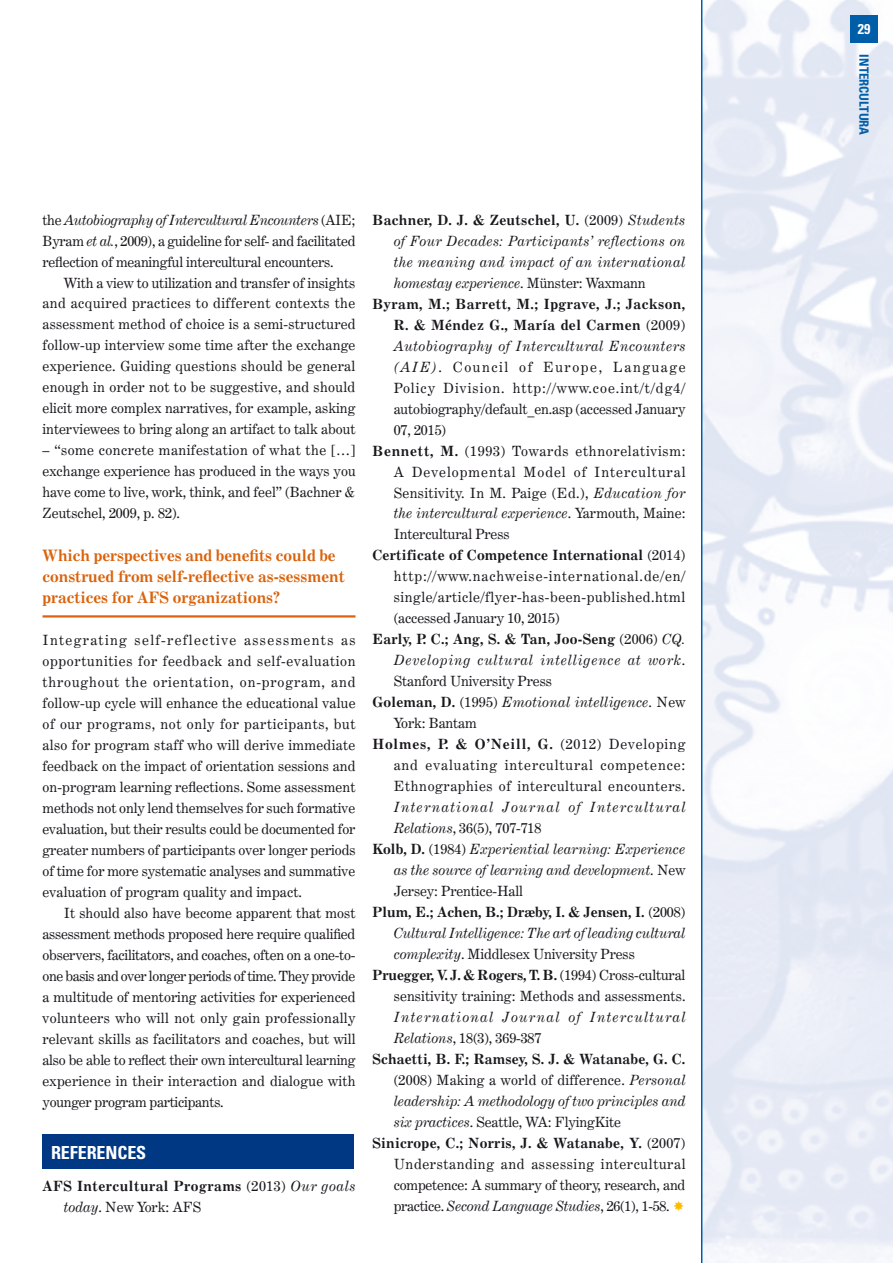
<style>
.page{position:relative;width:893px;height:1263px;background:#fff}
.page>*{position:absolute;margin:0;border:0;box-sizing:border-box;transform-origin:0 0}
.t1{font:700 condensed 18px "Univers";color:#fff}
.t2{font:700 15.75px/21px "Century Expanded BT";color:#da630c}
.t3{font:700 condensed 14.25px "Univers";color:#fff}
.t4{font:14.1px/21px "Century Expanded BT";letter-spacing:.01em;color:#1a171c;text-align:justify}
.t5{font:700 14.1px/21px "Century Expanded BT";letter-spacing:.02em;color:#1a171c}
.t6{font:italic 14.1px "Century Expanded BT";letter-spacing:.02em;color:#1a171c}
.t7{font:italic 14.1px "Century Expanded BT";letter-spacing:-.005em;color:#1a171c}
.t8{font:14.1px "Century Expanded BT";letter-spacing:.065em;color:#1a171c}
.t9{font:14.1px "Century Expanded BT";letter-spacing:.045em;color:#1a171c}
.t10{font:14.1px "Century Expanded BT";letter-spacing:.07em;color:#1a171c}
.t11{font:italic 14.1px "Century Expanded BT";letter-spacing:.085em;color:#1a171c}
.t12{font:700 14.1px "Century Expanded BT";letter-spacing:-.005em;color:#1a171c}
.t13{font:14.1px "Century Expanded BT";letter-spacing:.04em;color:#1a171c}
.t14{font:14.1px "Century Expanded BT";letter-spacing:-.02em;color:#1a171c}
.t15{font:700 14.1px "Century Expanded BT";color:#1a171c}
.t16{font:14.1px "Century Expanded BT";letter-spacing:-.01em;color:#1a171c}
.t17{font:14.1px "Century Expanded BT";letter-spacing:.05em;color:#1a171c}
.t18{font:italic 14.1px "Century Expanded BT";letter-spacing:.055em;color:#1a171c}
.t19{font:700 14.1px "Century Expanded BT";letter-spacing:.06em;color:#1a171c}
.t20{font:14.1px "Century Expanded BT";letter-spacing:.115em;color:#1a171c}
.t21{font:700 condensed 12.75px "Univers";color:#005ea9}
.s1{font-style:italic}
.s2{font-weight:400}
.s3{font-weight:400;font-style:italic}
.s4{font-style:normal}
.s5{font-weight:700}
.s6{font-weight:700;font-style:normal}
</style>
<div class="page">
<img style="left:702px;top:0;width:191px;height:1263px">
<hr style="left:701px;top:0;width:1px;height:1263px;background:#005ea9">
<div style="left:850px;top:15px;width:28px;height:28px;background:#005ea9"></div>
<hr style="left:43px;top:615px;width:312px;height:2px;background:#da630c">
<div style="left:43px;top:1134px;width:311px;height:35px;background:#003883"></div>
<p class="t4" style="left:43px;top:209px;width:315px">the <span class="s1">Autobiography of Intercultural Encounters</span> (AIE; Byram <span class="s1">et al.</span>, 2009), a guideline for self- and facilitated reflection of meaningful intercultural encounters.</p>
<p class="t4" style="left:43px;top:272px;width:315px;text-indent:21px">With a view to utilization and transfer of insights and acquired practices to different contexts the assessment method of choice is a semi-structured follow-up interview some time after the exchange experience. Guiding questions should be general enough in order not to be suggestive, and should elicit more complex narratives, for example, asking interviewees to bring along an artifact to talk about</p>
<p class="t4" style="left:43px;top:440px;width:315px">– “some concrete manifestation of what the […] exchange experience has produced in the ways you have come to live, work, think, and feel” (Bachner &amp; Zeutschel, 2009, p. 82).</p>
<p class="t2" style="left:43px;top:544px;width:304px">Which perspectives and benefits could be construed from self-reflective as-sessment practices for AFS organizations?</p>
<p class="t4" style="left:43px;top:629px;width:315px">Integrating self-reflective assessments as opportunities for feedback and self-evaluation throughout the orientation, on-program, and follow-up cycle will enhance the educational value of our programs, not only for participants, but also for program staff who will derive immediate feedback on the impact of orientation sessions and on-program learning reflections. Some assessment methods not only lend themselves for such formative evaluation, but their results could be documented for greater numbers of participants over longer periods of time for more systematic analyses and summative evaluation of program quality and impact.</p>
<p class="t4" style="left:43px;top:902px;width:315px;text-indent:21px">It should also have become apparent that most assessment methods proposed here require qualified observers, facilitators, and coaches, often on a one-to&shy;one basis and over longer periods of time. They provide a multitude of mentoring activities for experienced volunteers who will not only gain professionally relevant skills as facilitators and coaches, but will also be able to reflect their own intercultural learning experience in their interaction and dialogue with younger program participants.</p>
<p class="t1" style="left:51px;top:1141px;width:20px">REFERE</p>
<p class="t1" style="left:105px;top:1141px;width:32px">NCES</p>
<p class="t5" style="left:64px;top:1175px;width:293px;text-indent:-21px">AFS Intercultural Programs <span class="s2">(2013)</span> <span class="s3">Our goals today</span><span class="s2">. New York: AFS</span></p>
<p class="t5" style="left:372px;top:209px;width:314px">Bachner, D. J. &amp; Zeutschel, U. <span class="s2">(2009)</span> <span class="s3">Students</span></p>
<p class="t6" style="left:394px;top:232px;width:293px">of Four Decades: Participants’ reflections on</p>
<p class="t6" style="left:394px;top:253px;width:293px">the meaning and impact of an international</p>
<p class="t7" style="left:394px;top:274px;width:253px">homestay experience<span class="s4">. Münster: Waxmann</span></p>
<p class="t5" style="left:372px;top:293px;width:314px">Byram, M.; Barrett, M.; Ipgrave, J.; Jackson,</p>
<p class="t5" style="left:394px;top:314px;width:293px">R. &amp; Méndez G., María del Carmen <span class="s2">(2009)</span></p>
<p class="t6" style="left:394px;top:337px;width:293px">Autobiography of Intercultural Encounters</p>
<p class="t20" style="left:394px;top:358px;width:293px"><span class="s1">(AIE)</span>. Council of Europe, Language</p>
<p class="t10" style="left:394px;top:379px;width:293px">Policy Division. http://www.coe.int/t/dg4/</p>
<p class="t4" style="left:394px;top:398px;width:293px">autobiography/default_en.asp (accessed January</p>
<p class="t4" style="left:394px;top:419px;width:54px">07, 2015)</p>
<p class="t17" style="left:372px;top:442px;width:315px"><span class="s5">Bennett, M.</span> (1993) Towards ethnorelativism:</p>
<p class="t10" style="left:394px;top:463px;width:293px">A Developmental Model of Intercultural</p>
<p class="t4" style="left:394px;top:482px;width:293px">Sensitivity. In M. Paige (Ed.), <span class="s1">Education for</span></p>
<p class="t6" style="left:394px;top:505px;width:293px">the intercultural experience<span class="s4">. Yarmouth, Maine:</span></p>
<p class="t4" style="left:394px;top:524px;width:117px">Intercultural Press</p>
<p class="t5" style="left:372px;top:545px;width:315px">Certificate of Competence International <span class="s2">(2014)</span></p>
<p class="t8" style="left:394px;top:568px;width:293px">http://www.nachweise-international.de/en/</p>
<p class="t13" style="left:394px;top:589px;width:293px">single/article/flyer-has-been-published.html</p>
<p class="t4" style="left:394px;top:608px;width:168px">(accessed January 10, 2015)</p>
<p class="t5" style="left:372px;top:629px;width:314px">Early, P. C.; Ang, S. &amp; Tan, Joo-Seng <span class="s2">(2006)</span> <span class="s3">CQ.</span></p>
<p class="t18" style="left:394px;top:652px;width:293px">Developing cultural intelligence at work<span class="s4">.</span></p>
<p class="t4" style="left:394px;top:671px;width:160px">Stanford University Press</p>
<p class="t6" style="left:372px;top:694px;width:314px"><span class="s6">Goleman, D.</span> <span class="s4">(1995)</span> Emotional intelligence<span class="s4">. New</span></p>
<p class="t4" style="left:394px;top:713px;width:85px">York: Bantam</p>
<p class="t19" style="left:372px;top:736px;width:314px">Holmes, P. &amp; O’Neill, G. <span class="s2">(2012) Developing</span></p>
<p class="t8" style="left:394px;top:757px;width:293px">and evaluating intercultural competence:</p>
<p class="t9" style="left:394px;top:778px;width:293px">Ethnographies of intercultural encounters.</p>
<p class="t11" style="left:394px;top:799px;width:293px">International Journal of Intercultural</p>
<p class="t4" style="left:394px;top:818px;width:149px"><span class="s1">Relations</span>, 36(5), 707-718</p>
<p class="t6" style="left:372px;top:841px;width:314px"><span class="s6">Kolb, D.</span> <span class="s4">(1984)</span> Experiential learning: Experience</p>
<p class="t7" style="left:394px;top:862px;width:293px">as the source of learning and development<span class="s4">. New</span></p>
<p class="t4" style="left:394px;top:881px;width:131px">Jersey: Prentice-Hall</p>
<p class="t15" style="left:372px;top:903px;width:315px">Plum, E.; Achen, B.; Dræby, I. &amp; Jensen, I. <span class="s2">(2008)</span></p>
<p class="t7" style="left:394px;top:925px;width:293px">Cultural Intelligence: The art of leading cultural</p>
<p class="t4" style="left:394px;top:944px;width:243px"><span class="s1">complexity</span>. Middlesex University Press</p>
<p class="t12" style="left:372px;top:966px;width:314px">Pruegger, V. J. &amp; Rogers, T. B. <span class="s2">(1994) Cross-cultural</span></p>
<p class="t4" style="left:394px;top:986px;width:293px">sensitivity training: Methods and assessments.</p>
<p class="t11" style="left:394px;top:1009px;width:293px">International Journal of Intercultural</p>
<p class="t4" style="left:394px;top:1028px;width:149px"><span class="s1">Relations</span>, 18(3), 369-387</p>
<p class="t5" style="left:372px;top:1049px;width:314px">Schaetti, B. F.; Ramsey, S. J. &amp; Watanabe, G. C.</p>
<p class="t4" style="left:394px;top:1070px;width:293px">(2008) Making a world of difference. <span class="s1">Personal</span></p>
<p class="t7" style="left:394px;top:1093px;width:293px">leadership: A methodology of two principles and</p>
<p class="t4" style="left:394px;top:1112px;width:229px"><span class="s1">six practices</span>. Seattle, WA: FlyingKite</p>
<p class="t5" style="left:372px;top:1133px;width:314px">Sinicrope, C.; Norris, J. &amp; Watanabe, Y. <span class="s2">(2007)</span></p>
<p class="t9" style="left:394px;top:1156px;width:293px">Understanding and assessing intercultural</p>
<p class="t16" style="left:394px;top:1177px;width:293px">competence: A summary of theory, research, and</p>
<p class="t14" style="left:394px;top:1198px;width:277px">practice. <span class="s1">Second Language Studies</span>, 26(1), 1-58.</p>
<p class="t3" style="left:858px;top:20px;width:14px">29</p>
<p class="t21" style="left:872px;top:54px;width:81px;rotate:90deg">INTERCULTURA</p>
</div>
